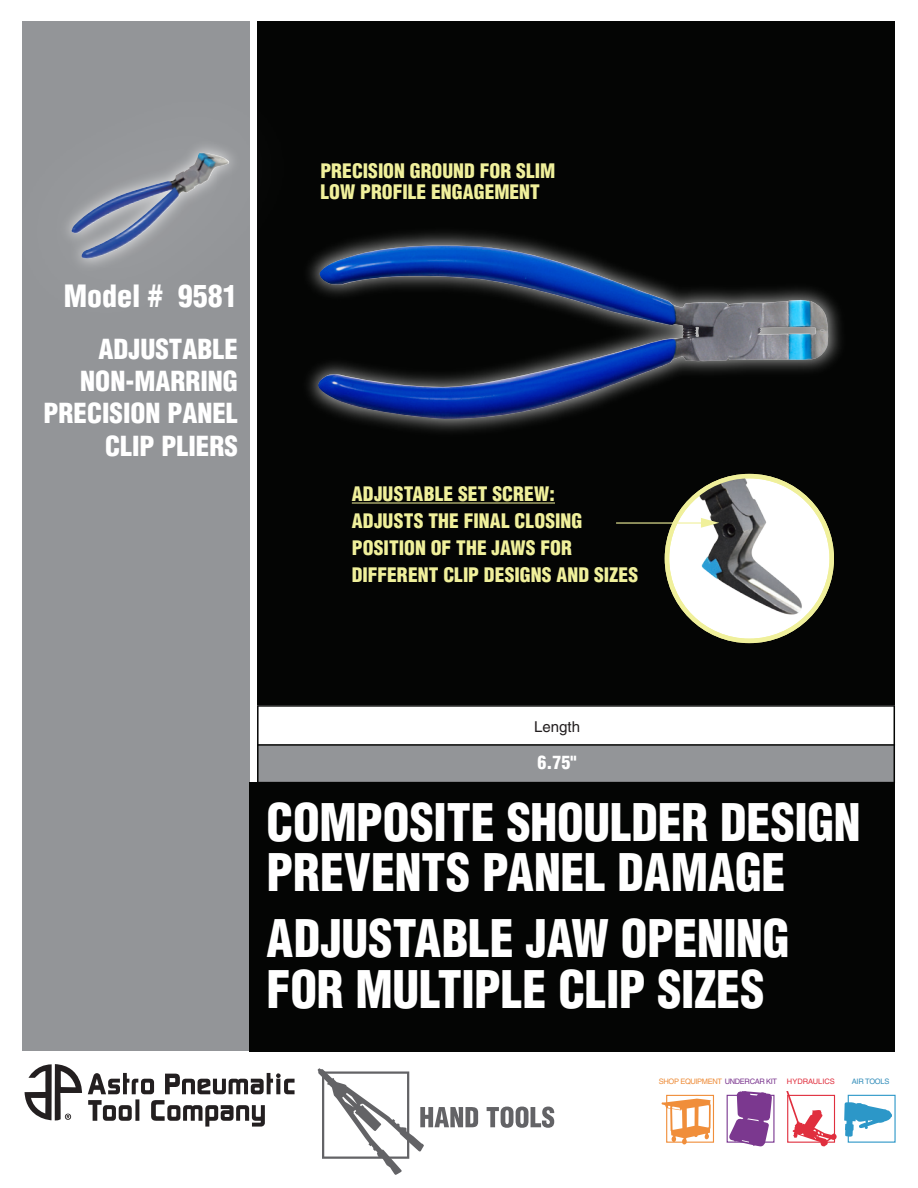
<style>
.page{position:relative;width:918px;height:1188px;background:#fff}
.page>*{position:absolute;margin:0;border:0;box-sizing:border-box;transform-origin:0 0}
.t1{font:900 condensed 50.55px/50.2px "Helvetica";letter-spacing:-.005em;color:#fff;scale:.95 1}
.t2{font:900 condensed 30px "Helvetica";color:#fff}
.t3{font:900 condensed 27px/32.4px "Helvetica";color:#fff;text-align:right}
.t4{font:900 condensed 19.5px/27px "Helvetica";color:#f0f09b}
.t5{font:900 condensed 18px "Helvetica";color:#fff}
.t6{font:15px "Helvetica";color:#231f20}
.t7{font:7.5px "Helvetica";letter-spacing:-.05em;color:#ee8d3a}
.t8{font:7.5px "Helvetica";color:#e02f3e}
.t9{font:7.5px "Helvetica";letter-spacing:-.025em;color:#348eba}
.s1{color:#7c3890}
</style>
<div class="page">
<div style="left:22px;top:21px;width:228px;height:1030px;background:#939598"></div>
<div style="left:250px;top:782px;width:645px;height:269px;background:#040504"></div>
<div style="left:257px;top:21px;width:638px;height:684px;background:#040504"></div>
<svg style="left:257px;top:705px;width:638px;height:77px;fill:#939598"></svg>
<hr style="left:257px;top:744px;width:638px;height:2px;background:#040504">
<svg style="left:25px;top:1064px;width:270px;height:63px"></svg>
<img style="left:66px;top:145px;width:168px;height:122px">
<img style="left:71px;top:153px;width:158px;height:107px">
<div style="left:666px;top:1095px;width:48px;height:48px;border:1px solid #f08e3a"></div>
<svg style="left:661px;top:1099px;width:50px;height:45px"></svg>
<svg style="left:786px;top:1091px;width:51px;height:56px"></svg>
<div style="left:787px;top:1095px;width:48px;height:48px;border:1px solid #e02f3e"></div>
<svg style="left:317px;top:1068px;width:161px;height:107px"></svg>
<svg style="left:487px;top:1107px;width:67px;height:21px"></svg>
<div style="left:727px;top:1095px;width:48px;height:48px;border:1px solid #7b3891"></div>
<svg style="left:728px;top:1091px;width:44px;height:56px"></svg>
<svg style="left:844px;top:1102px;width:48px;height:35px"></svg>
<div style="left:848px;top:1095px;width:48px;height:48px;border:1px solid #2c97c8"></div>
<img style="left:308px;top:232px;width:533px;height:200px">
<img style="left:318px;top:246px;width:511px;height:174px">
<hr style="left:352px;top:503px;width:203px;height:1px;background:#f0f09b">
<img style="left:667px;top:476px;width:165px;height:142px">
<svg style="left:667px;top:476px;width:165px;height:165px;background:#cfd0cd"></svg>
<div style="left:665px;top:474px;width:169px;height:169px;border:4px solid #f0f09b;border-radius:50%"></div>
<hr style="left:616px;top:522px;width:88px;height:2px;background:#f0f09b">
<svg style="left:701px;top:518px;width:18px;height:10px"></svg>
<h2 class="t2" style="left:64px;top:277px;width:176px">Model # 9581</h2>
<h3 class="t3" style="left:44px;top:332px;width:196px">ADJUSTABLE<br>NON-MARRING<br>PRECISION PANEL<br>CLIP PLIERS</h3>
<p class="t4" style="left:320px;top:161px;width:236px;line-height:20.9px">PRECISION GROUND FOR SLIM<br>LOW PROFILE ENGAGEMENT</p>
<p class="t4" style="left:352px;top:480px;width:288px">ADJUSTABLE SET SCREW:<br>ADJUSTS THE FINAL CLOSING<br>POSITION OF THE JAWS FOR<br>DIFFERENT CLIP DESIGNS AND SIZES</p>
<p class="t6" style="left:534px;top:718px;width:47px">Length</p>
<p class="t5" style="left:538px;top:751px;width:40px">6.75"</p>
<h1 class="t1" style="left:267px;top:797px;width:627px">COMPOSITE SHOULDER DESIGN<br>PREVENTS PANEL DAMAGE</h1>
<h1 class="t1" style="left:267px;top:913px;width:552px">ADJUSTABLE JAW OPENING<br>FOR MULTIPLE CLIP SIZES</h1>
<p class="t7" style="left:659px;top:1077px;width:120px">SHOP EQUIPMENT <span class="s1">UNDERCAR KIT</span></p>
<p class="t8" style="left:787px;top:1077px;width:49px">HYDRAULICS</p>
<p class="t9" style="left:852px;top:1077px;width:39px">AIR TOOLS</p>
</div>
